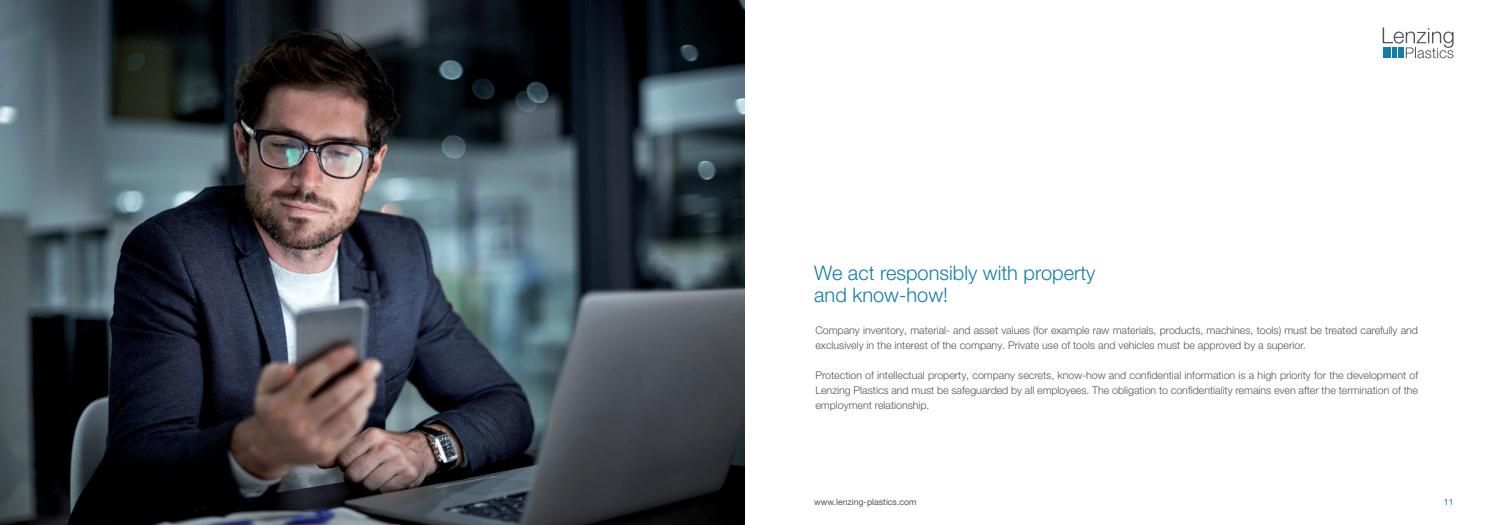
<style>
.page{position:relative;width:1489px;height:525px;background:#fff}
.page>*{position:absolute;margin:0;border:0;box-sizing:border-box;transform-origin:0 0}
.t1{font:300 20px/21.2px "Helvetica Neue LT Pro";color:#117ea9}
.t2{font:300 10.62px/15px "Helvetica Neue LT Pro";color:#535355}
.t3{font:8.75px "Helvetica Neue LT Pro";color:#535355}
.t4{font:8.75px "Helvetica Neue LT Pro";color:#117ea9}
</style>
<div class="page">
<svg style="left:1382px;top:27px;width:71px;height:31px"></svg>
<img style="left:0;top:0;width:744px;height:524px">
<p class="t1" style="left:814px;top:262px;width:283px">We act responsibly with property and know-how!</p>
<p class="t2" style="left:815px;top:322px;width:604px">Company inventory, material- and asset values (for example raw materials, products, machines, tools) must be treated carefully and exclusively in the interest of the company. Private use of tools and vehicles must be approved by a superior.</p>
<p class="t2" style="left:815px;top:367px;width:604px;text-align:justify">Protection of intellectual property, company secrets, know-how and confidential information is a high priority for the development of Lenzing Plastics and must be safeguarded by all employees. The obligation to confidentiality remains even after the termination of the employment relationship.</p>
<p class="t3" style="left:814px;top:496px;width:104px">www.lenzing-plastics.com</p>
<p class="t4" style="left:1443px;top:496px;width:11px">11</p>
</div>
